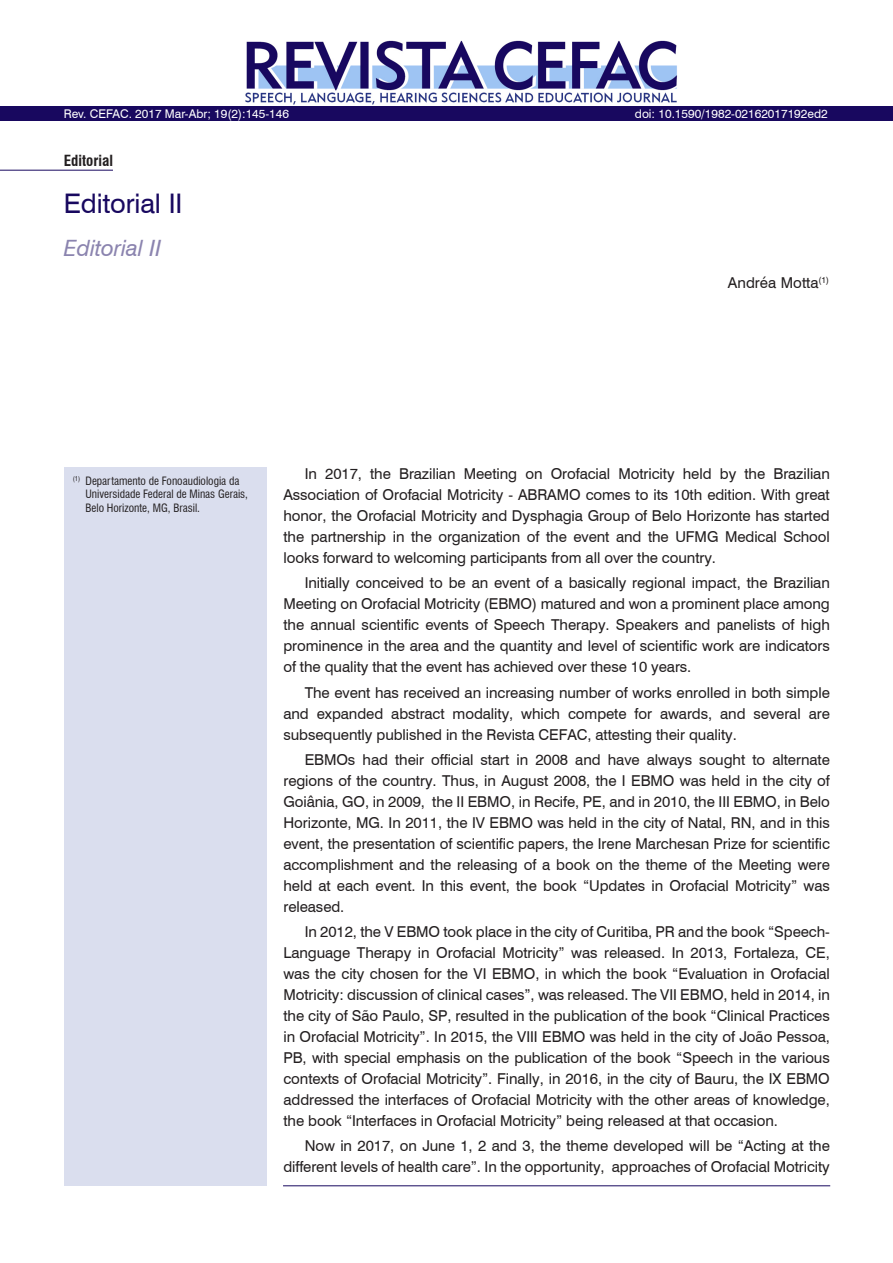
<style>
.page{position:relative;width:893px;height:1263px;background:#fff}
.page>*{position:absolute;margin:0;border:0;box-sizing:border-box;transform-origin:0 0}
.Titulo{font:27px "Swiss 721 BT";letter-spacing:-.005em;color:#18085f}
.Titulo_ingles{font:italic 22.5px "Swiss 721 BT";letter-spacing:-.005em;color:#8b84af}
.Corpo_do_texto_INGL{font:15px/21px "Swiss 721 BT";letter-spacing:-.005em;color:#231f20;text-align:justify}
.Autor{font:15px "Swiss 721 BT";color:#231f20}
.Tipo_de_artigo{font:700 condensed 15px "Swiss 721 BT";color:#231f20}
.Legenda_bibliográfi{font:12px "Swiss 721 BT";color:#fff}
.DOI_-_variável_1{font:12px "Swiss 721 BT";color:#fff}
.Notas{font:condensed 11.25px/13.5px "Swiss 721 BT";color:#231f20}
</style>
<div class="page">
<hr style="left:283px;top:1185px;width:547px;height:1px;background:#18085f">
<hr style="left:0;top:170px;width:113px;height:1px;background:#18085f">
<img style="left:245px;top:40px;width:432px;height:65px">
<div style="left:0;top:106px;width:893px;height:15px;background:#18085f"></div>
<div style="left:64px;top:468px;width:202px;height:718px;background:#dadeee"></div>
<p class="Legenda_bibliográfi" style="left:64px;top:106px;width:227px">Rev. CEFAC. 2017 Mar-Abr; 19(2):145-146</p>
<p class="DOI_-_variável_1" style="left:635px;top:106px;width:194px">doi: 10.1590/1982-02162017192ed2</p>
<p class="Tipo_de_artigo" style="left:64px;top:152px;width:51px">Editorial</p>
<p class="Titulo" style="left:64px;top:185px;width:120px">Editorial II</p>
<p class="Titulo_ingles" style="left:64px;top:232px;width:99px">Editorial II</p>
<p class="Autor" style="left:728px;top:272px;width:103px">Andréa Motta<sup>(1)</sup></p>
<p class="Notas" style="left:85px;top:474px;width:164px;text-indent:-13px"><sup>(1)</sup> Departamento de Fonoaudiologia da<br>Universidade Federal de Minas Gerais,<br>Belo Horizonte, MG, Brasil.</p>
<p class="Corpo_do_texto_INGL" style="left:283px;top:463px;width:548px;text-indent:21px">In 2017, the Brazilian Meeting on Orofacial Motricity held by the Brazilian Association of Orofacial Motricity - ABRAMO comes to its 10th edition. With great honor, the Orofacial Motricity and Dysphagia Group of Belo Horizonte has started the partnership in the organization of the event and the UFMG Medical School looks forward to welcoming participants from all over the country.</p>
<p class="Corpo_do_texto_INGL" style="left:283px;top:572px;width:548px;text-indent:21px">Initially conceived to be an event of a basically regional impact, the Brazilian Meeting on Orofacial Motricity (EBMO) matured and won a prominent place among the annual scientific events of Speech Therapy. Speakers and panelists of high prominence in the area and the quantity and level of scientific work are indicators of the quality that the event has achieved over these 10 years.</p>
<p class="Corpo_do_texto_INGL" style="left:283px;top:681px;width:548px;text-indent:21px">The event has received an increasing number of works enrolled in both simple and expanded abstract modality, which compete for awards, and several are subsequently published in the Revista CEFAC, attesting their quality.</p>
<p class="Corpo_do_texto_INGL" style="left:283px;top:748px;width:548px;text-indent:21px">EBMOs had their official start in 2008 and have always sought to alternate regions of the country. Thus, in August 2008, the I EBMO was held in the city of Goiânia, GO, in 2009, the II EBMO, in Recife, PE, and in 2010, the III EBMO, in Belo Horizonte, MG. In 2011, the IV EBMO was held in the city of Natal, RN, and in this event, the presentation of scientific papers, the Irene Marchesan Prize for scientific accomplishment and the releasing of a book on the theme of the Meeting were held at each event. In this event, the book “Updates in Orofacial Motricity” was released.</p>
<p class="Corpo_do_texto_INGL" style="left:283px;top:921px;width:548px;text-indent:21px">In 2012, the V EBMO took place in the city of Curitiba, PR and the book “Speech-Language Therapy in Orofacial Motricity” was released. In 2013, Fortaleza, CE, was the city chosen for the VI EBMO, in which the book “Evaluation in Orofacial Motricity: discussion of clinical cases”, was released. The VII EBMO, held in 2014, in the city of São Paulo, SP, resulted in the publication of the book “Clinical Practices in Orofacial Motricity”. In 2015, the VIII EBMO was held in the city of João Pessoa, PB, with special emphasis on the publication of the book “Speech in the various contexts of Orofacial Motricity”. Finally, in 2016, in the city of Bauru, the IX EBMO addressed the interfaces of Orofacial Motricity with the other areas of knowledge, the book “Interfaces in Orofacial Motricity” being released at that occasion.</p>
<p class="Corpo_do_texto_INGL" style="left:283px;top:1135px;width:548px;text-align:right">Now in 2017, on June 1, 2 and 3, the theme developed will be “Acting at the different levels of health care”. In the opportunity, approaches of Orofacial Motricity</p>
</div>
